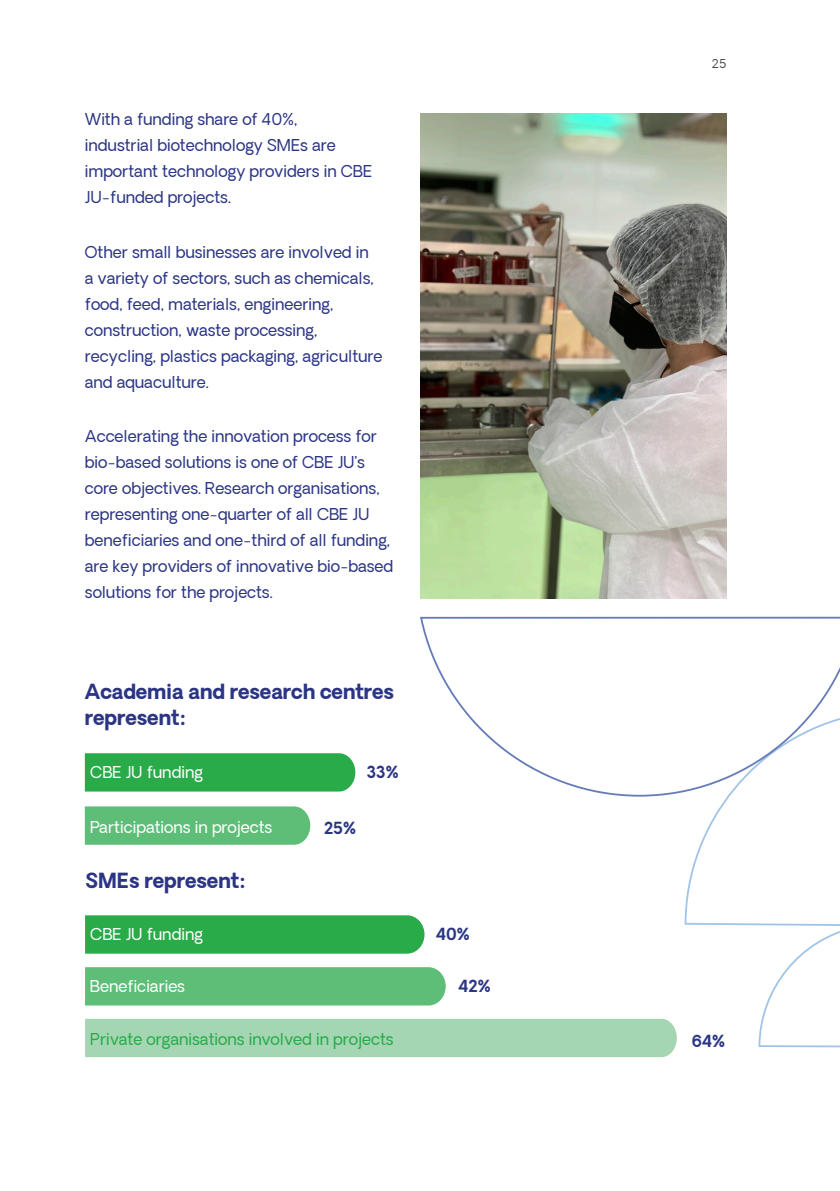
<style>
.page{position:relative;width:840px;height:1191px;background:#fff}
.page>*{position:absolute;margin:0;border:0;box-sizing:border-box;transform-origin:0 0}
.t1{font:700 20px/26px "Oakes Grotesk";color:#2b3584}
.t2{font:16px/26px "Oakes Grotesk";color:#2b3584}
.t3{font:16px "Oakes Grotesk";color:#fff}
.t4{font:16px "Oakes Grotesk";color:#29ab4a}
.t5{font:700 16px "Oakes Grotesk";color:#2b3584}
.t6{font:12px "Oakes Grotesk";color:#4b4c4d}
</style>
<div class="page">
<img style="left:420px;top:113px;width:306px;height:485px">
<div style="left:85px;top:753px;width:270px;height:38px;background:#29ab4a"></div>
<div style="left:85px;top:806px;width:225px;height:38px;background:#5ebe78"></div>
<div style="left:85px;top:1018px;width:591px;height:39px;background:#a5d6b4"></div>
<div style="left:85px;top:915px;width:339px;height:38px;background:#29ab4a"></div>
<div style="left:85px;top:967px;width:360px;height:38px;background:#5ebe78"></div>
<svg style="left:684px;top:797px;width:155px;height:251px"></svg>
<svg style="left:420px;top:616px;width:419px;height:181px"></svg>
<p class="t2" style="left:85px;top:107px;width:289px">With a funding share of 40%,<br>industrial biotechnology SMEs are important technology providers in CBE<br>JU- funded projects.</p>
<p class="t2" style="left:85px;top:239px;width:299px">Other small businesses are involved in<br>a variety of sectors, such as chemicals, food, feed, materials, engineering, construction, waste processing, recycling, plastics packaging, agriculture and aquaculture.</p>
<p class="t2" style="left:85px;top:424px;width:310px">Accelerating the innovation process for bio- based solutions is one of CBE JU’s core objectives. Research organisations, representing one-quarter of all CBE JU beneficiaries and one-third of all funding, are key providers of innovative bio- based solutions for the projects.</p>
<p class="t1" style="left:85px;top:679px;width:311px">Academia and research centres represent:</p>
<p class="t3" style="left:90px;top:762px;width:114px">CBE JU funding</p>
<p class="t5" style="left:366px;top:761px;width:33px">33%</p>
<p class="t3" style="left:90px;top:816px;width:183px">Participations in projects</p>
<p class="t5" style="left:324px;top:817px;width:33px">25%</p>
<p class="t1" style="left:85px;top:868px;width:162px">SMEs represent:</p>
<p class="t3" style="left:90px;top:924px;width:114px">CBE JU funding</p>
<p class="t5" style="left:436px;top:923px;width:35px">40%</p>
<p class="t3" style="left:90px;top:976px;width:96px">Beneficiaries</p>
<p class="t5" style="left:458px;top:975px;width:34px">42%</p>
<p class="t4" style="left:90px;top:1028px;width:304px">Private organisations involved in projects</p>
<p class="t6" style="left:711px;top:56px;width:16px">25</p>
<p class="t5" style="left:691px;top:1030px;width:35px">64%</p>
</div>
